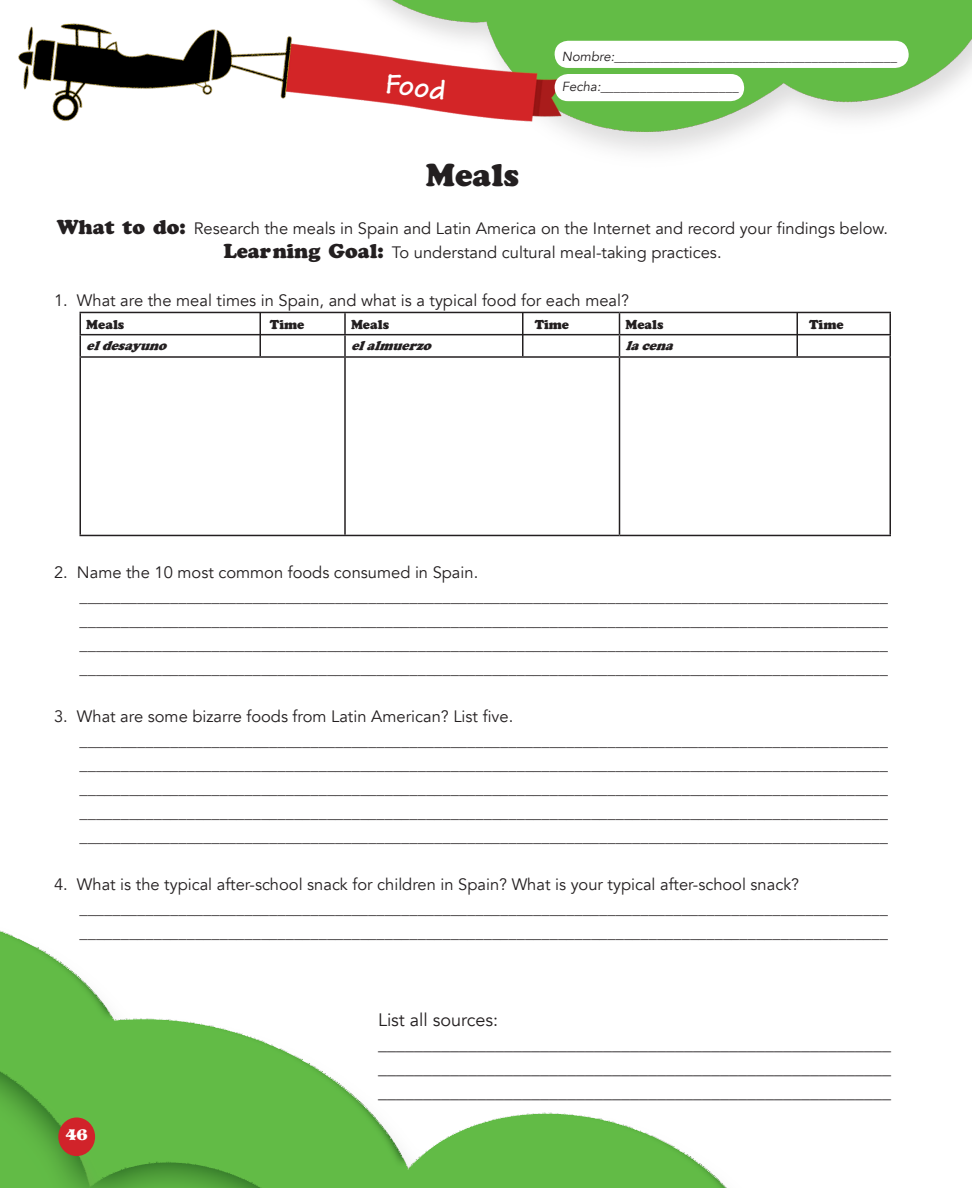
<style>
.page{position:relative;width:972px;height:1188px;background:#fff}
.page>*{position:absolute;margin:0;border:0;box-sizing:border-box;transform-origin:0 0}
.t1{font:33px "Cookie";color:#231f20}
.t2{font:700 30px "Tekton";color:#fff}
.t3{font:18px/24px "Avenir";color:#231f20;text-align:justify}
.t4{font:16.5px/24px "Avenir";color:#231f20;text-align:justify}
.t5{font:15px "Storybook";color:#fff}
.t6{font:13.5px "Cookie";color:#231f20}
.t7{font:italic 900 13.5px "Cooper";color:#231f20}
.t8{font:italic 13.2px "Avenir";color:#231f20}
.s1{font-family:"Cookie";font-size:21px}
</style>
<div class="page">
<img style="left:0;top:0;width:972px;height:1188px">
<div style="left:58px;top:1118px;width:37px;height:38px;background:#d1232a;border-radius:50%"></div>
<div style="left:555px;top:41px;width:354px;height:27px;background:#fff;border-radius:14px"></div>
<div style="left:555px;top:74px;width:189px;height:27px;background:#fff;border-radius:14px"></div>
<hr style="left:80px;top:312px;width:265px;height:1px;background:#231f20">
<hr style="left:345px;top:312px;width:275px;height:1px;background:#231f20">
<hr style="left:344px;top:313px;width:2px;height:21px;background:#231f20">
<hr style="left:620px;top:312px;width:271px;height:1px;background:#231f20">
<hr style="left:80px;top:334px;width:265px;height:1px;background:#231f20">
<svg style="left:80px;top:313px;width:1px;height:43px"></svg>
<hr style="left:345px;top:334px;width:275px;height:1px;background:#231f20">
<hr style="left:344px;top:335px;width:2px;height:21px;background:#231f20">
<hr style="left:620px;top:334px;width:271px;height:1px;background:#231f20">
<svg style="left:619px;top:313px;width:1px;height:43px"></svg>
<svg style="left:890px;top:313px;width:1px;height:43px"></svg>
<hr style="left:80px;top:356px;width:265px;height:2px;background:#231f20">
<hr style="left:80px;top:358px;width:1px;height:177px;background:#231f20">
<hr style="left:345px;top:356px;width:275px;height:2px;background:#231f20">
<hr style="left:344px;top:358px;width:2px;height:177px;background:#231f20">
<hr style="left:620px;top:356px;width:271px;height:2px;background:#231f20">
<hr style="left:619px;top:358px;width:1px;height:177px;background:#231f20">
<hr style="left:890px;top:358px;width:1px;height:177px;background:#231f20">
<hr style="left:80px;top:535px;width:265px;height:1px;background:#231f20">
<hr style="left:345px;top:535px;width:275px;height:1px;background:#231f20">
<hr style="left:620px;top:535px;width:271px;height:1px;background:#231f20">
<hr style="left:260px;top:312px;width:1px;height:44px;background:#231f20">
<hr style="left:522px;top:312px;width:2px;height:44px;background:#231f20">
<hr style="left:796px;top:312px;width:2px;height:44px;background:#231f20">
<p class="t2" style="left:388px;top:65px;width:62px;rotate:6deg">Food</p>
<p class="t8" style="left:562px;top:49px;width:337px">Nombre:___________________________________________</p>
<p class="t8" style="left:562px;top:78px;width:178px">Fecha:_____________________</p>
<p class="t1" style="left:426px;top:158px;width:95px">Meals</p>
<p class="t4" style="left:57px;top:216px;width:833px"><span class="s1">What to do:</span> Research the meals in Spain and Latin America on the Internet and record your findings below.</p>
<p class="t4" style="left:223px;top:240px;width:500px"><span class="s1">Learning Goal:</span> To understand cultural meal-taking practices.</p>
<p class="t4" style="left:54px;top:288px;width:577px">1. What are the meal times in Spain, and what is a typical food for each meal?</p>
<p class="t6" style="left:86px;top:317px;width:40px">Meals</p>
<p class="t6" style="left:270px;top:317px;width:36px">Time</p>
<p class="t6" style="left:351px;top:317px;width:40px">Meals</p>
<p class="t6" style="left:535px;top:317px;width:36px">Time</p>
<p class="t6" style="left:626px;top:317px;width:40px">Meals</p>
<p class="t6" style="left:809px;top:317px;width:36px">Time</p>
<p class="t7" style="left:86px;top:337px;width:87px">eldesayuno</p>
<p class="t7" style="left:351px;top:337px;width:87px">elalmuerzo</p>
<p class="t7" style="left:626px;top:337px;width:54px">lacena</p>
<p class="t4" style="left:54px;top:561px;width:426px">2. Name the 10 most common foods consumed in Spain.</p>
<p class="t4" style="left:79px;top:585px;width:810px">__________________________________________________________________________________________________ __________________________________________________________________________________________________ __________________________________________________________________________________________________ __________________________________________________________________________________________________</p>
<p class="t4" style="left:54px;top:705px;width:461px">3. What are some bizarre foods from Latin American? List five.</p>
<p class="t4" style="left:79px;top:729px;width:810px">__________________________________________________________________________________________________ __________________________________________________________________________________________________ __________________________________________________________________________________________________ __________________________________________________________________________________________________</p>
<p class="t4" style="left:79px;top:825px;width:810px">__________________________________________________________________________________________________</p>
<p class="t4" style="left:54px;top:873px;width:747px">4. What is the typical after-school snack for children in Spain? What is your typical after-school snack?</p>
<p class="t4" style="left:79px;top:897px;width:810px">__________________________________________________________________________________________________ __________________________________________________________________________________________________</p>
<p class="t5" style="left:66px;top:1126px;width:24px">46</p>
<p class="t3" style="left:378px;top:1008px;width:122px">List all sources:</p>
<p class="t3" style="left:378px;top:1032px;width:514px">_________________________________________________________ _________________________________________________________ _________________________________________________________</p>
</div>
